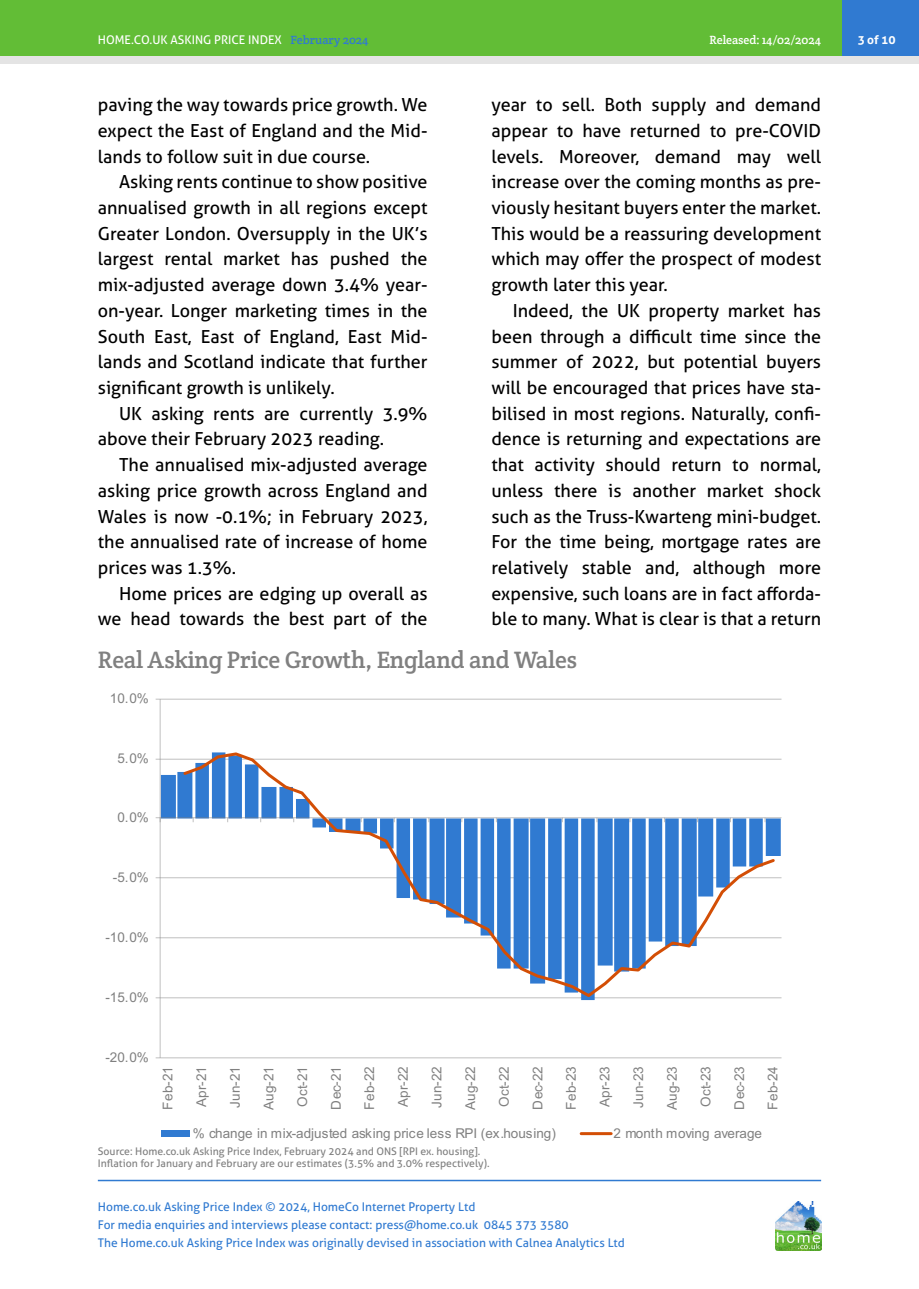
<style>
.page{position:relative;width:919px;height:1289px;background:#fff}
.page>*{position:absolute;margin:0;border:0;box-sizing:border-box;transform-origin:0 0}
.HAPI_graphic_title{font:24px "Crete Round";letter-spacing:-.01em;color:#808080}
.HAPI_body{font:18px/25.7px "Aller";color:#000;text-align:justify}
.t1{font:13.5px "Arial";color:#808080}
.t2{font:12px/18px "Aller";color:#307ad1}
.t3{font:12px "Aller";color:#fff}
.t4{font:12px "Crete Round";color:#fff}
.t5{font:700 12px "Aller";color:#fff}
.HAPI_Source{font:10.5px/12.6px "Aller";color:#808080}
.s1{font-family:"Crete Round";color:#307ad1}
</style>
<div class="page">
<hr style="left:98px;top:1179px;width:723px;height:2px;background:#307ad1">
<div style="left:0;top:0;width:918px;height:64px;background:#e4e4e4"></div>
<div style="left:0;top:0;width:918px;height:55px;background:#62bd36"></div>
<img style="left:775px;top:1201px;width:46px;height:49px">
<div style="left:842px;top:0;width:76px;height:55px;background:#307ad1"></div>
<hr style="left:160px;top:1057px;width:621px;height:1px;background:#d5d5d5">
<hr style="left:160px;top:997px;width:621px;height:1px;background:#d3d3d3">
<hr style="left:160px;top:937px;width:621px;height:1px;background:#d1d1d1">
<hr style="left:160px;top:877px;width:621px;height:1px;background:#d0d0d0">
<hr style="left:160px;top:759px;width:621px;height:1px;background:#d2d2d2">
<hr style="left:160px;top:699px;width:621px;height:1px;background:#d4d4d4">
<svg style="left:161px;top:758px;width:619px;height:242px"></svg>
<hr style="left:160px;top:699px;width:1px;height:358px;background:#808080;opacity:.5">
<hr style="left:160px;top:817px;width:621px;height:1px;background:#808080;opacity:.5">
<svg style="left:156px;top:817px;width:5px;height:5px"></svg>
<svg style="left:181px;top:752px;width:596px;height:247px"></svg>
<div style="left:161px;top:1130px;width:28px;height:6px;background:#307ad1"></div>
<hr style="left:581px;top:1132px;width:30px;height:3px;background:#d34e05">
<p class="t3" style="left:98px;top:32px;width:272px">HOME.CO.UK ASKING PRICE INDEX <span class="s1">February 2024</span></p>
<p class="t4" style="left:709px;top:32px;width:113px">Released: 14/02/2024</p>
<p class="t5" style="left:857px;top:32px;width:39px">3 of 10</p>
<p class="HAPI_body" style="left:491px;top:92px;width:331px">year to sell. Both supply and demand appear to have returned to pre-COVID levels. Moreover, demand may well increase over the coming months as pre&shy;viously hesitant buyers enter the market.<br>This would be a reassuring development which may offer the prospect of modest growth later this year.</p>
<p class="HAPI_body" style="left:491px;top:297px;width:331px;text-indent:21px">Indeed, the UK property market has been through a difficult time since the summer of 2022, but potential buyers will be encouraged that prices have sta&shy;bilised in most regions. Naturally, confi&shy;dence is returning and expectations are that activity should return to normal, unless there is another market shock such as the Truss-Kwarteng mini-budget.<br>For the time being, mortgage rates are relatively stable and, although more expensive, such loans are in fact afforda&shy;ble to many. What is clear is that a return</p>
<p class="HAPI_graphic_title" style="left:98px;top:644px;width:480px">Real Asking Price Growth, England and Wales</p>
<p class="HAPI_body" style="left:98px;top:92px;width:331px">paving the way towards price growth. We expect the East of England and the Mid&shy;lands to follow suit in due course.</p>
<p class="HAPI_body" style="left:98px;top:169px;width:331px;text-indent:21px">Asking rents continue to show positive annualised growth in all regions except Greater London. Oversupply in the UK’s largest rental market has pushed the mix-adjusted average down 3.4% year&shy;on-year. Longer marketing times in the South East, East of England, East Mid&shy;lands and Scotland indicate that further significant growth is unlikely.</p>
<p class="HAPI_body" style="left:98px;top:400px;width:331px;text-indent:21px">UK asking rents are currently 3.9% above their February 2023 reading.</p>
<p class="HAPI_body" style="left:98px;top:452px;width:331px;text-indent:21px">The annualised mix-adjusted average asking price growth across England and Wales is now -0.1%; in February 2023, the annualised rate of increase of home prices was 1.3%.</p>
<p class="HAPI_body" style="left:98px;top:580px;width:331px;text-align:right">Home prices are edging up overall as we head towards the best part of the</p>
<p class="t1" style="left:110px;top:689px;width:41px">10.0%</p>
<p class="t1" style="left:117px;top:749px;width:33px">5.0%</p>
<p class="t1" style="left:117px;top:807px;width:33px">0.0%</p>
<p class="t1" style="left:113px;top:867px;width:37px">-5.0%</p>
<p class="t1" style="left:105px;top:927px;width:45px">-10.0%</p>
<p class="t1" style="left:105px;top:987px;width:45px">-15.0%</p>
<p class="t1" style="left:105px;top:1047px;width:45px">-20.0%</p>
<p class="t1" style="left:159px;top:1109px;width:45px;rotate:-90deg">Feb-21</p>
<p class="t1" style="left:192px;top:1106px;width:42px;rotate:-90deg">Apr-21</p>
<p class="t1" style="left:226px;top:1108px;width:44px;rotate:-90deg">Jun-21</p>
<p class="t1" style="left:259px;top:1109px;width:45px;rotate:-90deg">Aug-21</p>
<p class="t1" style="left:293px;top:1106px;width:42px;rotate:-90deg">Oct-21</p>
<p class="t1" style="left:326px;top:1109px;width:45px;rotate:-90deg">Dec-21</p>
<p class="t1" style="left:360px;top:1109px;width:45px;rotate:-90deg">Feb-22</p>
<p class="t1" style="left:394px;top:1106px;width:42px;rotate:-90deg">Apr-22</p>
<p class="t1" style="left:427px;top:1108px;width:44px;rotate:-90deg">Jun-22</p>
<p class="t1" style="left:461px;top:1109px;width:45px;rotate:-90deg">Aug-22</p>
<p class="t1" style="left:494px;top:1106px;width:42px;rotate:-90deg">Oct-22</p>
<p class="t1" style="left:528px;top:1109px;width:45px;rotate:-90deg">Dec-22</p>
<p class="t1" style="left:562px;top:1109px;width:45px;rotate:-90deg">Feb-23</p>
<p class="t1" style="left:595px;top:1106px;width:42px;rotate:-90deg">Apr-23</p>
<p class="t1" style="left:629px;top:1108px;width:44px;rotate:-90deg">Jun-23</p>
<p class="t1" style="left:662px;top:1109px;width:45px;rotate:-90deg">Aug-23</p>
<p class="t1" style="left:696px;top:1106px;width:42px;rotate:-90deg">Oct-23</p>
<p class="t1" style="left:730px;top:1109px;width:45px;rotate:-90deg">Dec-23</p>
<p class="t1" style="left:763px;top:1109px;width:45px;rotate:-90deg">Feb-24</p>
<p class="t1" style="left:193px;top:1124px;width:365px">% change in mix-adjusted asking price less RPI (ex.housing)</p>
<p class="t1" style="left:613px;top:1124px;width:150px">2 month moving average</p>
<p class="HAPI_Source" style="left:98px;top:1144px;width:393px">Source: Home.co.uk Asking Price Index, February 2024 and ONS [RPI ex. housing].<br>Inflation for January and February are our estimates (3.5% and 3.0% respectively).</p>
<p class="t2" style="left:98px;top:1197px;width:528px">Home.co.uk Asking Price Index © 2024, HomeCo Internet Property Ltd<br>For media enquiries and interviews please contact: press@home.co.uk 0845 373 3580<br>The Home.co.uk Asking Price Index was originally devised in association with Calnea Analytics Ltd</p>
</div>
